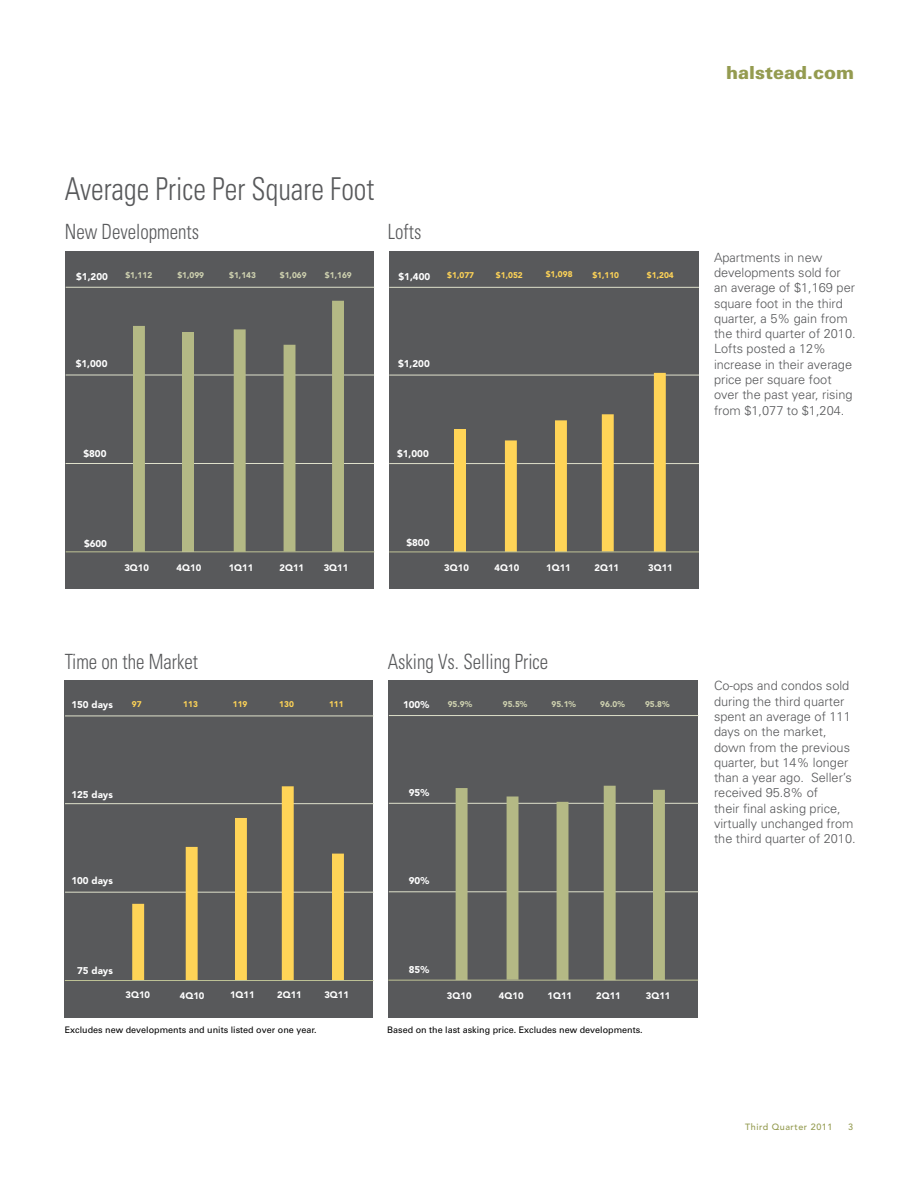
<style>
.page{position:relative;width:918px;height:1188px;background:#fff}
.page>*{position:absolute;margin:0;border:0;box-sizing:border-box;transform-origin:0 0}
.t1{font:300 condensed 31.5px "Univers";color:#58595b;scale:.9 1}
.t2{font:300 condensed 21px "Univers";color:#58595b;scale:.9 1}
.t3{font:900 18px "Univers";color:#949b50}
.t4{font:300 12.75px/15.3px "Univers";color:#58595b}
.t5{font:900 9.75px "Avenir";color:#fff}
.t6{font:900 9.3px "Avenir";color:#fff}
.t7{font:9px "Univers";color:#000}
.t8{font:500 9px "Avenir";letter-spacing:.06em;color:#949b50}
.t9{font:900 8.25px "Avenir";color:#cfd2b0}
.t10{font:900 8.25px "Avenir";color:#ffd457}
</style>
<div class="page">
<div style="left:65px;top:252px;width:309px;height:337px;background:#58595b"></div>
<hr style="left:66px;top:375px;width:308px;height:1px;background:#dfe1cb">
<hr style="left:66px;top:463px;width:308px;height:1px;background:#dfe1cb">
<hr style="left:66px;top:287px;width:308px;height:1px;background:#dfe1cb">
<div style="left:182px;top:332px;width:12px;height:220px;background:#b4b985"></div>
<hr style="left:66px;top:551px;width:308px;height:1px;background:#bfc396">
<div style="left:389px;top:252px;width:310px;height:337px;background:#58595b"></div>
<hr style="left:389px;top:375px;width:310px;height:1px;background:#dfe1cb">
<hr style="left:389px;top:463px;width:310px;height:1px;background:#dfe1cb">
<hr style="left:389px;top:287px;width:310px;height:1px;background:#dfe1cb">
<svg style="left:505px;top:440px;width:12px;height:112px"></svg>
<div style="left:64px;top:680px;width:309px;height:338px;background:#58595b"></div>
<hr style="left:65px;top:803px;width:309px;height:1px;background:#dfe1cb">
<hr style="left:65px;top:892px;width:309px;height:1px;background:#dfe1cb">
<hr style="left:65px;top:716px;width:309px;height:1px;background:#dfe1cb">
<svg style="left:186px;top:847px;width:12px;height:133px;background:#fad057"></svg>
<div style="left:284px;top:345px;width:11px;height:207px;background:#b4b985"></div>
<svg style="left:282px;top:786px;width:12px;height:194px;background:#fad157"></svg>
<div style="left:388px;top:680px;width:310px;height:338px;background:#58595b"></div>
<hr style="left:389px;top:803px;width:310px;height:1px;background:#dfe1cb">
<hr style="left:389px;top:892px;width:310px;height:1px;background:#dfe1cb">
<hr style="left:389px;top:715px;width:310px;height:1px;background:#dfe1cb">
<svg style="left:507px;top:796px;width:12px;height:184px;background:#afb483"></svg>
<svg style="left:234px;top:329px;width:12px;height:223px;background:#b1b683"></svg>
<svg style="left:555px;top:420px;width:12px;height:132px;background:#fdd257"></svg>
<svg style="left:235px;top:818px;width:12px;height:162px;background:#fdd357"></svg>
<div style="left:557px;top:802px;width:11px;height:178px;background:#b4b985"></div>
<svg style="left:602px;top:414px;width:12px;height:138px;background:#fad057"></svg>
<svg style="left:604px;top:786px;width:12px;height:194px;background:#b1b683"></svg>
<div style="left:133px;top:326px;width:12px;height:226px;background:#b4b985"></div>
<div style="left:454px;top:430px;width:12px;height:122px;background:#ffd457"></div>
<div style="left:132px;top:904px;width:12px;height:77px;background:#ffd457"></div>
<svg style="left:456px;top:788px;width:12px;height:192px;background:#b0b583"></svg>
<div style="left:332px;top:301px;width:12px;height:251px;background:#b4b985"></div>
<svg style="left:654px;top:373px;width:12px;height:179px;background:#fcd157"></svg>
<svg style="left:332px;top:854px;width:12px;height:126px;background:#fed357"></svg>
<div style="left:653px;top:790px;width:12px;height:190px;background:#b4b985"></div>
<hr style="left:388px;top:980px;width:310px;height:1px;background:#bfc396">
<hr style="left:65px;top:980px;width:308px;height:1px;background:#bfc396">
<hr style="left:389px;top:552px;width:310px;height:1px;background:#bfc396">
<h1 class="t1" style="left:65px;top:170px;width:346px">Average Price Per Square Foot</h1>
<h2 class="t2" style="left:65px;top:219px;width:151px">New Developments</h2>
<h2 class="t2" style="left:388px;top:219px;width:39px">Lofts</h2>
<p class="t5" style="left:76px;top:270px;width:33px">$1,200</p>
<p class="t9" style="left:177px;top:270px;width:28px">$1,099</p>
<p class="t9" style="left:125px;top:270px;width:28px">$1,112</p>
<p class="t9" style="left:229px;top:270px;width:28px">$1,143</p>
<p class="t9" style="left:280px;top:270px;width:28px">$1,069</p>
<p class="t10" style="left:546px;top:269px;width:28px">$1,098</p>
<p class="t9" style="left:325px;top:270px;width:28px">$1,169</p>
<p class="t10" style="left:647px;top:270px;width:28px">$1,204</p>
<p class="t5" style="left:399px;top:270px;width:33px">$1,400</p>
<p class="t10" style="left:496px;top:270px;width:28px">$1,052</p>
<p class="t10" style="left:447px;top:270px;width:28px">$1,077</p>
<p class="t10" style="left:592px;top:270px;width:28px">$1,110</p>
<p class="t5" style="left:76px;top:358px;width:33px">$1,000</p>
<p class="t5" style="left:398px;top:358px;width:33px">$1,200</p>
<p class="t5" style="left:83px;top:448px;width:25px">$800</p>
<p class="t5" style="left:84px;top:537px;width:25px">$600</p>
<p class="t6" style="left:124px;top:562px;width:26px">3Q10</p>
<p class="t6" style="left:177px;top:562px;width:26px">4Q10</p>
<p class="t6" style="left:229px;top:562px;width:26px">1Q11</p>
<p class="t6" style="left:280px;top:562px;width:26px">2Q11</p>
<p class="t6" style="left:324px;top:562px;width:26px">3Q11</p>
<p class="t5" style="left:397px;top:448px;width:33px">$1,000</p>
<p class="t5" style="left:406px;top:537px;width:25px">$800</p>
<p class="t6" style="left:444px;top:562px;width:26px">3Q10</p>
<p class="t6" style="left:495px;top:562px;width:26px">4Q10</p>
<p class="t6" style="left:546px;top:562px;width:26px">1Q11</p>
<p class="t6" style="left:595px;top:562px;width:26px">2Q11</p>
<p class="t6" style="left:648px;top:562px;width:26px">3Q11</p>
<h2 class="t2" style="left:65px;top:649px;width:150px">Time on the Market</h2>
<h2 class="t2" style="left:388px;top:649px;width:180px">Asking Vs. Selling Price</h2>
<p class="t5" style="left:71px;top:699px;width:43px">150 days</p>
<p class="t10" style="left:132px;top:699px;width:11px">97</p>
<p class="t10" style="left:183px;top:699px;width:16px">113</p>
<p class="t10" style="left:233px;top:699px;width:16px">119</p>
<p class="t10" style="left:279px;top:699px;width:16px">130</p>
<p class="t10" style="left:329px;top:699px;width:16px">111</p>
<p class="t5" style="left:403px;top:699px;width:28px">100%</p>
<p class="t9" style="left:448px;top:699px;width:26px">95.9%</p>
<p class="t9" style="left:503px;top:699px;width:26px">95.5%</p>
<p class="t9" style="left:552px;top:699px;width:26px">95.1%</p>
<p class="t9" style="left:600px;top:699px;width:26px">96.0%</p>
<p class="t9" style="left:645px;top:699px;width:26px">95.8%</p>
<p class="t5" style="left:71px;top:789px;width:43px">125 days</p>
<p class="t5" style="left:409px;top:786px;width:22px">95%</p>
<p class="t5" style="left:71px;top:875px;width:43px">100 days</p>
<p class="t5" style="left:409px;top:875px;width:22px">90%</p>
<p class="t5" style="left:77px;top:964px;width:37px">75 days</p>
<p class="t5" style="left:409px;top:963px;width:22px">85%</p>
<p class="t6" style="left:126px;top:990px;width:26px">3Q10</p>
<p class="t6" style="left:180px;top:990px;width:26px">4Q10</p>
<p class="t6" style="left:230px;top:990px;width:26px">1Q11</p>
<p class="t6" style="left:277px;top:990px;width:26px">2Q11</p>
<p class="t6" style="left:324px;top:990px;width:26px">3Q11</p>
<p class="t6" style="left:447px;top:990px;width:26px">3Q10</p>
<p class="t6" style="left:499px;top:990px;width:26px">4Q10</p>
<p class="t6" style="left:548px;top:990px;width:26px">1Q11</p>
<p class="t6" style="left:596px;top:990px;width:26px">2Q11</p>
<p class="t6" style="left:646px;top:990px;width:26px">3Q11</p>
<p class="t7" style="left:65px;top:1025px;width:253px">Excludes new developments and units listed over one year.</p>
<p class="t7" style="left:387px;top:1024px;width:257px">Based on the last asking price. Excludes new developments.</p>
<h3 class="t3" style="left:726px;top:61px;width:129px">halstead.com</h3>
<p class="t4" style="left:714px;top:249px;width:143px">Apartments in new developments sold for an average of $1,169 per square foot in the third quarter, a 5% gain from the third quarter of 2010.<br>Lofts posted a 12% increase in their average price per square foot over the past year, rising from $1,077 to $1,204.</p>
<p class="t4" style="left:714px;top:678px;width:143px">Co-ops and condos sold during the third quarter spent an average of 111 days on the market, down from the previous quarter, but 14% longer than a year ago. Seller’s received 95.8% of<br>their final asking price, virtually unchanged from the third quarter of 2010.</p>
<p class="t8" style="left:745px;top:1122px;width:89px">Third Quarter 2011</p>
<p class="t8" style="left:848px;top:1122px;width:7px">3</p>
</div>
